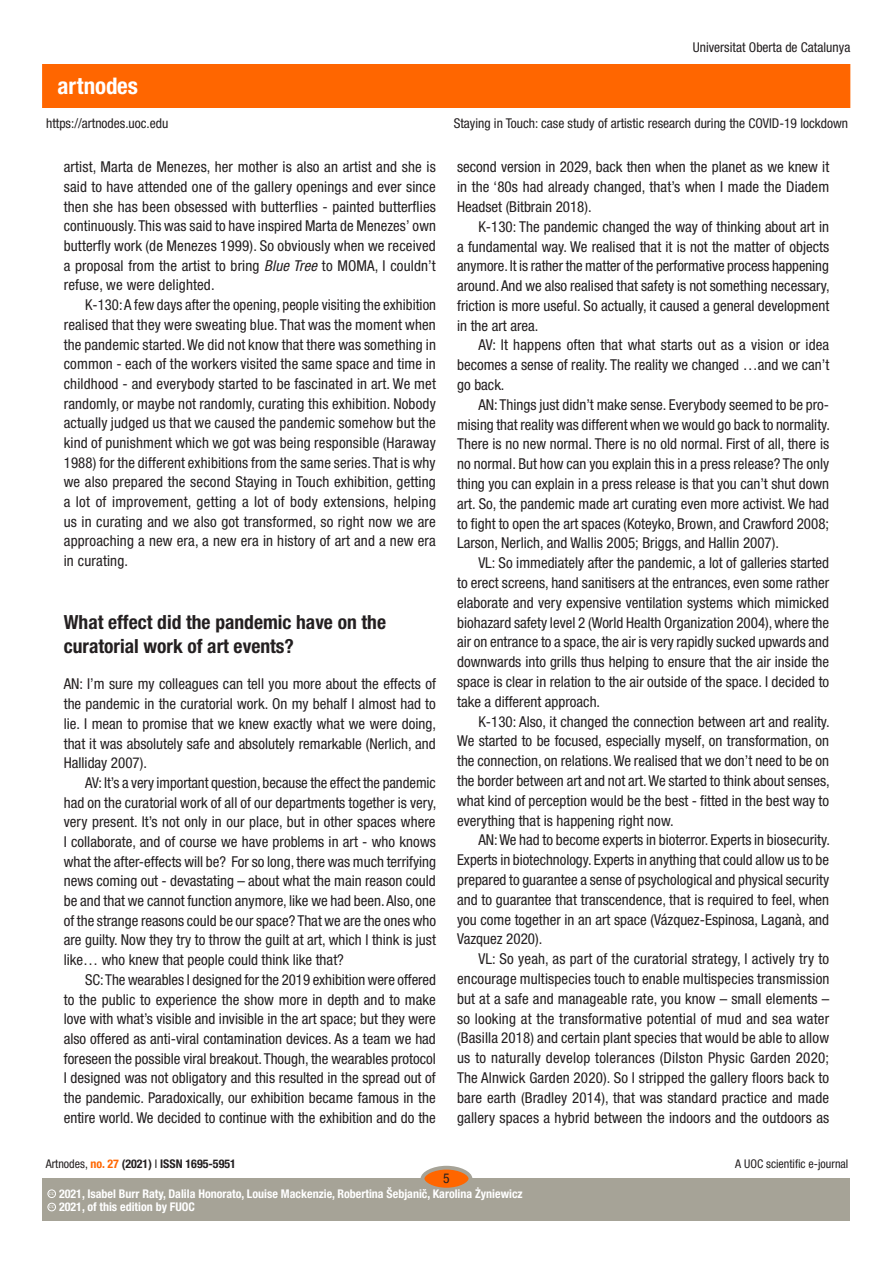
<style>
.page{position:relative;width:893px;height:1263px;background:#fff}
.page>*{position:absolute;margin:0;border:0;box-sizing:border-box;transform-origin:0 0}
.t1{font:700 condensed 22.95px "Helvetica Neue LT Std";color:#fff}
.t2{font:700 condensed 19.5px/24.2px "Helvetica Neue LT Std";color:#231f20}
.text{font:condensed 15px/19.8px "Helvetica Neue LT Std";color:#231f20;text-align:justify}
.text_1P{font:condensed 15px/19.6px "Helvetica Neue LT Std";color:#231f20;text-align:justify}
.t3{font:condensed 13.5px "Helvetica Neue LT Std";color:#231f20}
.Estilo_de_párrafo_1{font:700 condensed 12px "Helvetica Neue LT Std";color:#fff}
.t4{font:700 condensed 12px "Helvetica Neue LT Std";color:#231f20}
.t5{font:condensed 12px "Helvetica Neue LT Std";color:#231f20}
.t6{font:600 3.9px "Adobe Caslon Pro";color:#fff}
.s1{font-style:italic}
.s2{font-weight:400}
.s3{color:#f60}
.s4{font-family:"Helvetica Neue"}
</style>
<div class="page">
<div style="left:43px;top:65px;width:807px;height:42px;background:#f60"></div>
<div style="left:43px;top:1178px;width:807px;height:42px;background:#a6a397"></div>
<div style="left:422px;top:1168px;width:48px;height:21px;background:#f60;border-radius:50%"></div>
<div style="left:421px;top:1166px;width:51px;height:25px;border:4px solid #a6a397;border-radius:50%"></div>
<div style="left:48px;top:1203px;width:8px;height:8px;border:1px solid #fff;border-radius:50%"></div>
<div style="left:48px;top:1189px;width:8px;height:9px;border:1px solid #fff;border-radius:50%"></div>
<p class="t1" style="left:58px;top:72px;width:82px">artnodes</p>
<p class="t3" style="left:46px;top:115px;width:124px">https://artnodes.uoc.edu</p>
<p class="text" style="left:64px;top:157px;width:374px">artist, Marta de Menezes, her mother is also an artist and she is said to have attended one of the gallery openings and ever since then she has been obsessed with butterflies - painted butterflies continuously. This was said to have inspired Marta de Menezes’ own butterfly work (de Menezes 1999). So obviously when we received a proposal from the artist to bring <span class="s1">Blue Tree</span> to MOMA, I couldn’t refuse, we were delighted.</p>
<p class="text" style="left:64px;top:295px;width:374px;text-indent:21px">K-130: A few days after the opening, people visiting the exhibition realised that they were sweating blue. That was the moment when the pandemic started. We did not know that there was something in common - each of the workers visited the same space and time in childhood - and everybody started to be fascinated in art. We met randomly, or maybe not randomly, curating this exhibition. Nobody actually judged us that we caused the pandemic somehow but the kind of punishment which we got was being responsible (Haraway 1988) for the different exhibitions from the same series. That is why we also prepared the second Staying in Touch exhibition, getting a lot of improvement, getting a lot of body extensions, helping us in curating and we also got transformed, so right now we are approaching a new era, a new era in history of art and a new era in curating.</p>
<p class="t2" style="left:64px;top:609px;width:324px">What effect did the pandemic have on the curatorial work of art events?</p>
<p class="text_1P" style="left:64px;top:674px;width:374px">AN: I’m sure my colleagues can tell you more about the effects of the pandemic in the curatorial work. On my behalf I almost had to lie. I mean to promise that we knew exactly what we were doing, that it was absolutely safe and absolutely remarkable (Nerlich, and Halliday 2007).</p>
<p class="text" style="left:64px;top:773px;width:374px;text-indent:21px">AV: It’s a very important question, because the effect the pandemic had on the curatorial work of all of our departments together is very, very present. It’s not only in our place, but in other spaces where I collaborate, and of course we have problems in art - who knows what the after-effects will be? For so long, there was much terrifying news coming out - devastating – about what the main reason could be and that we cannot function anymore, like we had been. Also, one of the strange reasons could be our space? That we are the ones who are guilty. Now they try to throw the guilt at art, which I think is just like… who knew that people could think like that?</p>
<p class="text" style="left:64px;top:969px;width:374px;text-indent:21px">SC: The wearables I designed for the 2019 exhibition were offered to the public to experience the show more in depth and to make love with what’s visible and invisible in the art space; but they were also offered as anti-viral contamination devices. As a team we had foreseen the possible viral breakout. Though, the wearables protocol I designed was not obligatory and this resulted in the spread out of the pandemic. Paradoxically, our exhibition became famous in the entire world. We decided to continue with the exhibition and do the</p>
<p class="t3" style="left:693px;top:40px;width:159px">Universitat Oberta de Catalunya</p>
<p class="t3" style="left:454px;top:115px;width:396px">Staying in Touch: case study of artistic research during the COVID-19 lockdown</p>
<p class="text" style="left:457px;top:157px;width:374px">second version in 2029, back then when the planet as we knew it in the ‘80s had already changed, that’s when I made the Diadem Headset (Bitbrain 2018).</p>
<p class="text" style="left:457px;top:216px;width:374px;text-indent:21px">K-130: The pandemic changed the way of thinking about art in a fundamental way. We realised that it is not the matter of objects anymore. It is rather the matter of the performative process happening around. And we also realised that safety is not something necessary, friction is more useful. So actually, it caused a general development in the art area.</p>
<p class="text" style="left:457px;top:335px;width:374px;text-indent:21px">AV: It happens often that what starts out as a vision or idea becomes a sense of reality. The reality we changed …and we can’t go back.</p>
<p class="text" style="left:457px;top:395px;width:374px;text-indent:21px">AN: Things just didn’t make sense. Everybody seemed to be pro&shy;mising that reality was different when we would go back to normality.<br>There is no new normal. There is no old normal. First of all, there is no normal. But how can you explain this in a press release? The only thing you can explain in a press release is that you can’t shut down art. So, the pandemic made art curating even more activist. We had to fight to open the art spaces (Koteyko, Brown, and Crawford 2008; Larson, Nerlich, and Wallis 2005; Briggs, and Hallin 2007).</p>
<p class="text" style="left:457px;top:553px;width:374px;text-indent:21px">VL: So immediately after the pandemic, a lot of galleries started to erect screens, hand sanitisers at the entrances, even some rather elaborate and very expensive ventilation systems which mimicked biohazard safety level 2 (World Health Organization 2004), where the air on entrance to a space, the air is very rapidly sucked upwards and downwards into grills thus helping to ensure that the air inside the space is clear in relation to the air outside of the space. I decided to take a different approach.</p>
<p class="text" style="left:457px;top:711px;width:374px;text-indent:21px">K-130: Also, it changed the connection between art and reality.<br>We started to be focused, especially myself, on transformation, on the connection, on relations. We realised that we don’t need to be on the border between art and not art. We started to think about senses, what kind of perception would be the best - fitted in the best way to everything that is happening right now.</p>
<p class="text" style="left:457px;top:830px;width:374px;text-indent:21px">AN: We had to become experts in bioterror. Experts in biosecurity.<br>Experts in biotechnology. Experts in anything that could allow us to be prepared to guarantee a sense of psychological and physical security and to guarantee that transcendence, that is required to feel, when you come together in an art space (Vázquez-Espinosa, Laganà, and Vazquez 2020).</p>
<p class="text" style="left:457px;top:949px;width:374px;text-indent:21px">VL: So yeah, as part of the curatorial strategy, I actively try to encourage multispecies touch to enable multispecies transmission but at a safe and manageable rate, you know – small elements – so looking at the transformative potential of mud and sea water (Basilla 2018) and certain plant species that would be able to allow us to naturally develop tolerances (Dilston Physic Garden 2020; The Alnwick Garden 2020). So I stripped the gallery floors back to bare earth (Bradley 2014), that was standard practice and made gallery spaces a hybrid between the indoors and the outdoors as</p>
<p class="t4" style="left:46px;top:1157px;width:192px"><span class="s2">Artnodes,</span> <span class="s3">no. 27</span> (2021) <span class="s2">I</span> ISSN 1695-5951</p>
<p class="t6" style="left:49px;top:1205px;width:7px">CC</p>
<p class="Estilo_de_párrafo_1" style="left:59px;top:1200px;width:138px">2021, of this edition by FUOC</p>
<p class="t3" style="left:443px;top:1171px;width:8px">5</p>
<p class="Estilo_de_párrafo_1" style="left:59px;top:1186px;width:465px">2021, Isabel Burr Raty, Dalila Honorato, Louise Mackenzie, Robertina Šebjani<span class="s4">č</span>, Karolina <span class="s4">Ż</span>yniewicz</p>
<p class="t6" style="left:49px;top:1191px;width:7px">CC</p>
<p class="t5" style="left:735px;top:1157px;width:115px">A UOC scientific e-journal</p>
</div>
